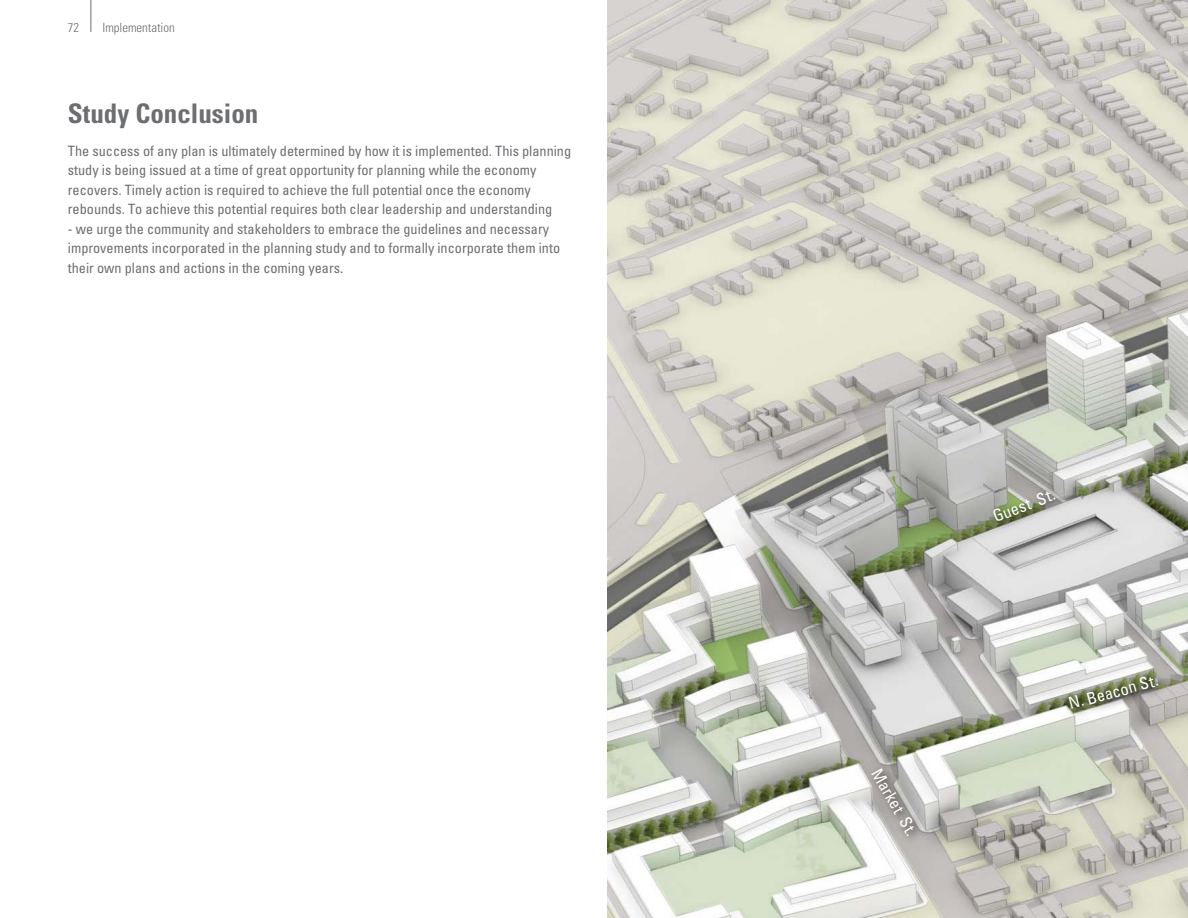
<style>
.page{position:relative;width:1188px;height:918px;background:#fff}
.page>*{position:absolute;margin:0;border:0;box-sizing:border-box;transform-origin:0 0}
.t1{font:700 condensed 27px "Univers";color:#6d6e71}
.t2{font:condensed 16.5px "Univers";color:#fff}
.t3{font:condensed 14.25px/19.5px "Univers";color:#6d6e71}
.t4{font:300 condensed 12.75px "Univers";color:#6d6e71}
</style>
<div class="page">
<hr style="left:91px;top:0;width:1px;height:32px;background:#6d6e71">
<img style="left:608px;top:0;width:580px;height:918px">
<div style="left:989px;top:487px;width:77px;height:44px;background:#000;opacity:.75"></div>
<div style="left:867px;top:764px;width:57px;height:83px;background:#000;opacity:.75"></div>
<div style="left:1064px;top:672px;width:104px;height:47px;background:#000;opacity:.75"></div>
<p class="t4" style="left:68px;top:20px;width:13px">72</p>
<p class="t4" style="left:103px;top:20px;width:74px">Implementation</p>
<h1 class="t1" style="left:68px;top:97px;width:192px">Study Conclusion</h1>
<p class="t3" style="left:68px;top:141px;width:505px">The success of any plan is ultimately determined by how it is implemented. This planning study is being issued at a time of great opportunity for planning while the economy recovers. Timely action is required to achieve the full potential once the economy rebounds. To achieve this potential requires both clear leadership and understanding</p>
<p class="t3" style="left:68px;top:219px;width:494px">- we urge the community and stakeholders to embrace the guidelines and necessary improvements incorporated in the planning study and to formally incorporate them into their own plans and actions in the coming years.</p>
<p class="t2" style="left:885px;top:765px;width:76px;rotate:60deg">Market St.</p>
<p class="t2" style="left:990px;top:507px;width:67px;rotate:-21deg">Guest St.</p>
<p class="t2" style="left:1066px;top:694px;width:93px;rotate:-15deg">N. Beacon St.</p>
</div>
